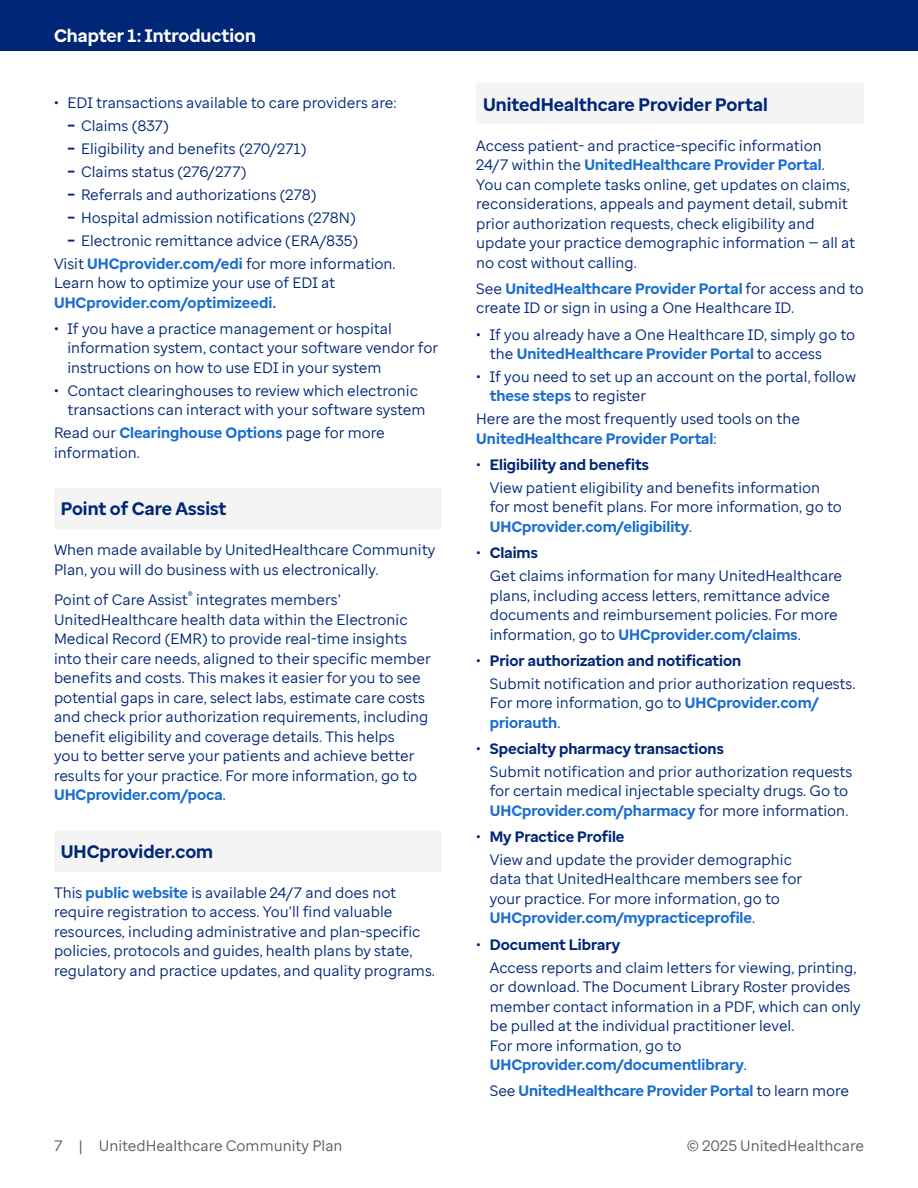
<style>
.page{position:relative;width:918px;height:1188px;background:#fff}
.page>*{position:absolute;margin:0;border:0;box-sizing:border-box;transform-origin:0 0}
.H5_Sans_Gray_Shading{font:700 18px "Enterprise Sans";color:#002677}
.t1{font:700 18px "Enterprise Sans";color:#fff}
.Body{font:15px/19.5px "Enterprise Sans";color:#002677}
.t2{font:700 15px "Enterprise Sans";color:#002677}
.t3{font:15px "Enterprise Sans";color:#5a5a5a}
.Body-2{font:700 15px "Enterprise Sans";letter-spacing:-.005em;color:#196ecf}
.s1{font-weight:700}
.s2{font-weight:700;color:#196ecf}
.s3{font-weight:400}
.s4{font-weight:400;color:#002677}
</style>
<div class="page">
<div style="left:54px;top:488px;width:388px;height:41px;background:#f4f4f4"></div>
<div style="left:54px;top:831px;width:388px;height:41px;background:#f4f4f4"></div>
<div style="left:476px;top:83px;width:388px;height:41px;background:#f4f4f4"></div>
<div style="left:0;top:0;width:918px;height:51px;background:#002677"></div>
<p class="t1" style="left:54px;top:24px;width:204px">Chapter 1: Introduction</p>
<p class="Body" style="left:54px;top:93px;width:344px">• EDI transactions available to care providers are:</p>
<p class="Body" style="left:68px;top:116px;width:103px"><span class="s1">–</span> Claims (837)</p>
<p class="Body" style="left:68px;top:139px;width:240px"><span class="s1">–</span> Eligibility and benefits (270/271)</p>
<p class="Body" style="left:68px;top:162px;width:180px"><span class="s1">–</span> Claims status (276/277)</p>
<p class="Body" style="left:68px;top:185px;width:251px"><span class="s1">–</span> Referrals and authorizations (278)</p>
<p class="Body" style="left:68px;top:208px;width:290px"><span class="s1">–</span> Hospital admission notifications (278N)</p>
<p class="Body" style="left:68px;top:231px;width:292px"><span class="s1">–</span> Electronic remittance advice (ERA/835)</p>
<p class="Body" style="left:54px;top:253px;width:343px">Visit <span class="s2">UHCprovider.com/edi</span> for more information.<br>Learn how to optimize your use of EDI at<br><span class="s2">UHCprovider.com/optimizeedi.</span></p>
<p class="Body" style="left:68px;top:319px;width:372px;text-indent:-14px">• If you have a practice management or hospital information system, contact your software vendor for instructions on how to use EDI in your system</p>
<p class="Body" style="left:68px;top:381px;width:359px;text-indent:-14px">• Contact clearinghouses to review which electronic transactions can interact with your software system</p>
<p class="Body" style="left:54px;top:423px;width:332px">Read our <span class="s2">Clearinghouse Options</span> page for more information.</p>
<p class="H5_Sans_Gray_Shading" style="left:61px;top:497px;width:167px">Point of Care Assist</p>
<p class="Body" style="left:54px;top:540px;width:383px">When made available by UnitedHealthcare Community<br>Plan, you will do business with us electronically.</p>
<p class="Body" style="left:54px;top:590px;width:378px">Point of Care Assist<sup>®</sup> integrates members’ UnitedHealthcare health data within the Electronic Medical Record (EMR) to provide real-time insights into their care needs, aligned to their specific member benefits and costs. This makes it easier for you to see potential gaps in care, select labs, estimate care costs and check prior authorization requirements, including benefit eligibility and coverage details. This helps<br>you to better serve your patients and achieve better results for your practice. For more information, go to <span class="s2">UHCprovider.com/poca</span>.</p>
<p class="H5_Sans_Gray_Shading" style="left:61px;top:840px;width:154px">UHCprovider.com</p>
<p class="Body" style="left:54px;top:883px;width:382px">This <span class="s2">public website</span> is available 24/7 and does not require registration to access. You’ll find valuable resources, including administrative and plan-specific policies, protocols and guides, health plans by state, regulatory and practice updates, and quality programs.</p>
<p class="H5_Sans_Gray_Shading" style="left:483px;top:93px;width:286px">UnitedHealthcare Provider Portal</p>
<p class="Body" style="left:476px;top:135px;width:381px">Access patient- and practice-specific information 24/7 within the <span class="s2">UnitedHealthcare Provider Portal</span>.<br>You can complete tasks online, get updates on claims, reconsiderations, appeals and payment detail, submit prior authorization requests, check eligibility and update your practice demographic information — all at no cost without calling.</p>
<p class="Body" style="left:476px;top:279px;width:389px">See <span class="s2">UnitedHealthcare Provider Portal</span> for access and to create ID or sign in using a One Healthcare ID.</p>
<p class="Body" style="left:490px;top:324px;width:367px;text-indent:-14px">• If you already have a One Healthcare ID, simply go to the <span class="s2">UnitedHealthcare Provider Portal</span> to access</p>
<p class="Body" style="left:490px;top:367px;width:368px;text-indent:-14px">• If you need to set up an account on the portal, follow <span class="s2">these steps</span> to register</p>
<p class="Body" style="left:476px;top:409px;width:325px">Here are the most frequently used tools on the<br><span class="s2">UnitedHealthcare Provider Portal</span>:</p>
<p class="t2" style="left:476px;top:455px;width:174px"><span class="s3">•</span> Eligibility and benefits</p>
<p class="Body" style="left:490px;top:478px;width:354px">View patient eligibility and benefits information for most benefit plans. For more information, go to<br><span class="s2">UHCprovider.com/eligibility</span>.</p>
<p class="t2" style="left:476px;top:543px;width:63px"><span class="s3">•</span> Claims</p>
<p class="Body" style="left:490px;top:566px;width:354px">Get claims information for many UnitedHealthcare plans, including access letters, remittance advice documents and reimbursement policies. For more information, go to <span class="s2">UHCprovider.com/claims</span>.</p>
<p class="t2" style="left:476px;top:651px;width:267px"><span class="s3">•</span> Prior authorization and notification</p>
<p class="Body" style="left:490px;top:673px;width:367px">Submit notification and prior authorization requests.<br>For more information, go to <span class="s2">UHCprovider.com/ priorauth</span>.</p>
<p class="t2" style="left:476px;top:739px;width:249px"><span class="s3">•</span> Specialty pharmacy transactions</p>
<p class="Body" style="left:490px;top:762px;width:364px">Submit notification and prior authorization requests for certain medical injectable specialty drugs. Go to<br><span class="s2">UHCprovider.com/pharmacy</span> for more information.</p>
<p class="t2" style="left:476px;top:827px;width:150px"><span class="s3">•</span> My Practice Profile</p>
<p class="Body" style="left:490px;top:850px;width:314px">View and update the provider demographic data that UnitedHealthcare members see for your practice. For more information, go to <span class="s2">UHCprovider.com/mypracticeprofile</span>.</p>
<p class="t2" style="left:476px;top:935px;width:145px"><span class="s3">•</span> Document Library</p>
<p class="Body" style="left:490px;top:957px;width:372px">Access reports and claim letters for viewing, printing, or download. The Document Library Roster provides member contact information in a PDF, which can only be pulled at the individual practitioner level.<br>For more information, go to <span class="s2">UHCprovider.com/documentlibrary</span>.</p>
<p class="Body-2" style="left:490px;top:1081px;width:361px"><span class="s4">See</span> UnitedHealthcare Provider Portal <span class="s4">to learn more</span></p>
<p class="t3" style="left:54px;top:1136px;width:290px">7 | UnitedHealthcare Community Plan</p>
<p class="t3" style="left:687px;top:1136px;width:179px">© 2025 UnitedHealthcare</p>
</div>
